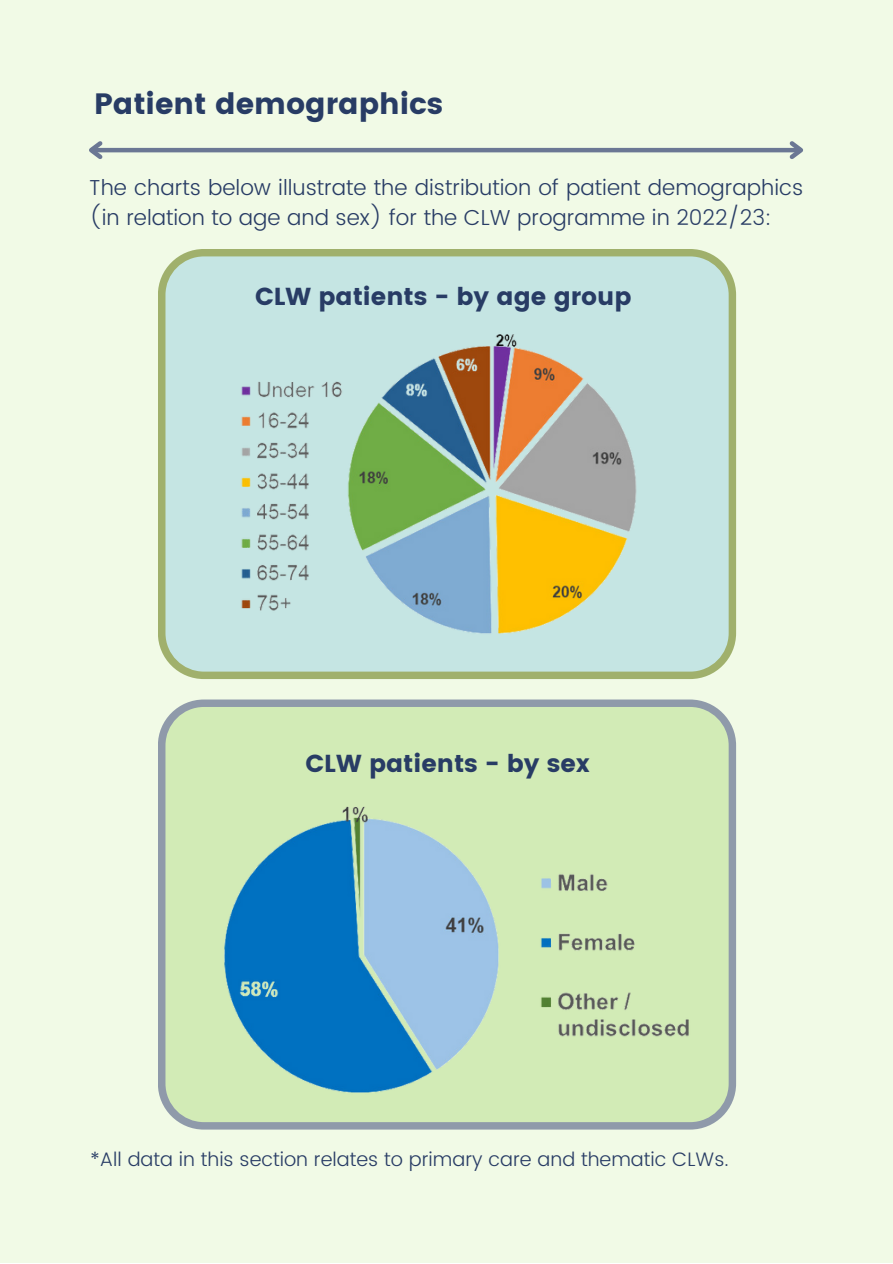
<style>
.page{position:relative;width:893px;height:1264px;background:#fff}
.page>*{position:absolute;margin:0;border:0;box-sizing:border-box;transform-origin:0 0}
.t1{font:29.4px "Poppins";color:#283c65}
.t2{font:24.6px "Poppins";color:#283c65}
.t3{font:24.45px "Poppins";color:#283c65}
.t4{font:300 21.6px/29.2px "Poppins";color:#283c65}
.t5{font:300 19.5px "Poppins";color:#283c65}
</style>
<div class="page">
<div style="left:0;top:0;width:892px;height:1262px;background:#f1fae6"></div>
<svg style="left:158px;top:249px;width:578px;height:430px;background:#c0ded2"></svg>
<img style="left:223px;top:328px;width:448px;height:323px">
<svg style="left:158px;top:699px;width:578px;height:430px;background:#c8deb5"></svg>
<img style="left:191px;top:801px;width:513px;height:309px">
<hr style="left:91px;top:148px;width:709px;height:4px;background:#6b7794">
<svg style="left:89px;top:141px;width:17px;height:18px"></svg>
<svg style="left:785px;top:141px;width:18px;height:18px"></svg>
<p class="t1" style="left:94px;top:87px;width:350px">Patient demographics</p>
<p class="t4" style="left:89px;top:173px;width:715px">The charts below illustrate the distribution of patient demographics (in relation to age and sex) for the CLW programme in 2022/23:</p>
<p class="t2" style="left:255px;top:282px;width:378px">CLW patients - by age group</p>
<p class="t3" style="left:305px;top:749px;width:285px">CLW patients - by sex</p>
<p class="t5" style="left:91px;top:1147px;width:639px">*All data in this section relates to primary care and thematic CLWs.</p>
</div>
